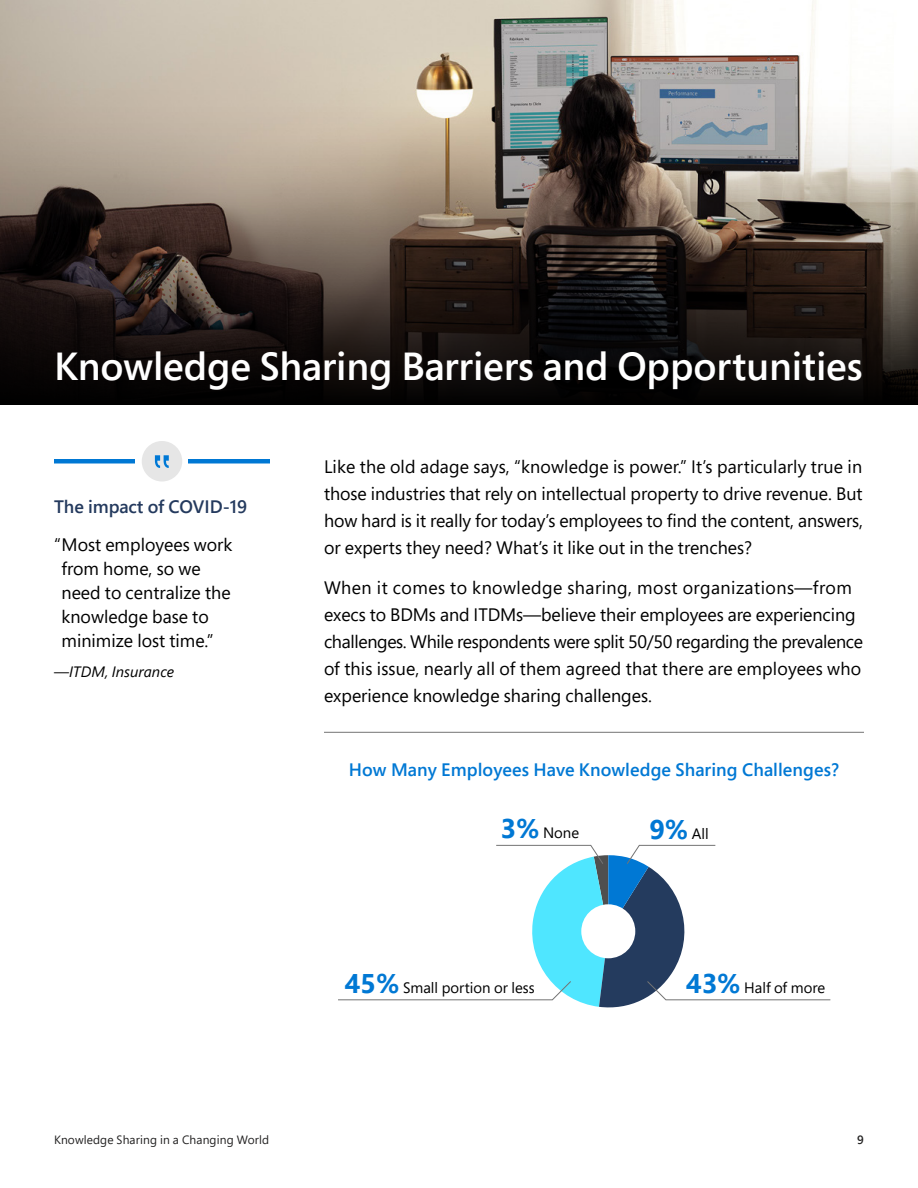
<style>
.page{position:relative;width:918px;height:1188px;background:#fff}
.page>*{position:absolute;margin:0;border:0;box-sizing:border-box;transform-origin:0 0}
.t1{font:600 39px "Segoe Pro";letter-spacing:-.005em;color:#fff}
.t2{font:18px/27px "Segoe Pro";color:#000}
.t3{font:600 18px "Segoe Pro";letter-spacing:.005em;color:#0078d4}
.t4{font:600 18px "Segoe Pro";color:#243a5e}
.t5{font:15px "Segoe Pro";color:#000}
.t6{font:italic 15px "Segoe Pro";color:#000}
.t7{font:12px "Segoe Pro";letter-spacing:.01em;color:#232222}
.t8{font:600 12px "Segoe Pro";color:#232222}
.s1{font-style:normal}
.s2{font-weight:700;font-size:27px;color:#0078d4}
</style>
<div class="page">
<img style="left:0;top:0;width:816px;height:62px">
<svg style="left:0;top:62px;width:918px;height:343px;background:#5f5750"></svg>
<div style="left:54px;top:459px;width:216px;height:5px;background:#0078d4"></div>
<hr style="left:324px;top:732px;width:540px;height:1px;background:#737373">
<div style="left:136px;top:446px;width:52px;height:44px;background:#fff"></div>
<svg style="left:142px;top:441px;width:40px;height:41px"></svg>
<svg style="left:338px;top:845px;width:493px;height:163px"></svg>
<div style="left:581px;top:904px;width:54px;height:54px;background:#fff;border-radius:50%"></div>
<h1 class="t1" style="left:54px;top:340px;width:810px">Knowledge Sharing Barriers and Opportunities</h1>
<p class="t4" style="left:54px;top:494px;width:195px">The impact of COVID-19</p>
<p class="t2" style="left:62px;top:532px;width:173px;line-height:24px;text-indent:-8px">“Most employees work from home, so we need to centralize the knowledge base to minimize lost time.”</p>
<p class="t6" style="left:54px;top:662px;width:122px"><span class="s1">—</span>ITDM, Insurance</p>
<p class="t2" style="left:324px;top:452px;width:541px;text-align:justify">Like the old adage says, “knowledge is power.” It’s particularly true in those industries that rely on intellectual property to drive revenue. But how hard is it really for today’s employees to find the content, answers, or experts they need? What’s it like out in the trenches?</p>
<p class="t2" style="left:324px;top:574px;width:541px">When it comes to knowledge sharing, most organizations—from execs to BDMs and ITDMs—believe their employees are experiencing challenges. While respondents were split 50/50 regarding the prevalence of this issue, nearly all of them agreed that there are employees who experience knowledge sharing challenges.</p>
<p class="t3" style="left:349px;top:757px;width:492px">How Many Employees Have Knowledge Sharing Challenges?</p>
<p class="t5" style="left:501px;top:823px;width:80px"><span class="s2">3%</span> None</p>
<p class="t5" style="left:649px;top:824px;width:61px"><span class="s2">9%</span> All</p>
<p class="t5" style="left:345px;top:977px;width:191px"><span class="s2">45%</span> Small portion or less</p>
<p class="t5" style="left:686px;top:977px;width:141px"><span class="s2">43%</span> Half of more</p>
<p class="t7" style="left:54px;top:1131px;width:217px">Knowledge Sharing in a Changing World</p>
<p class="t8" style="left:857px;top:1131px;width:8px">9</p>
</div>
